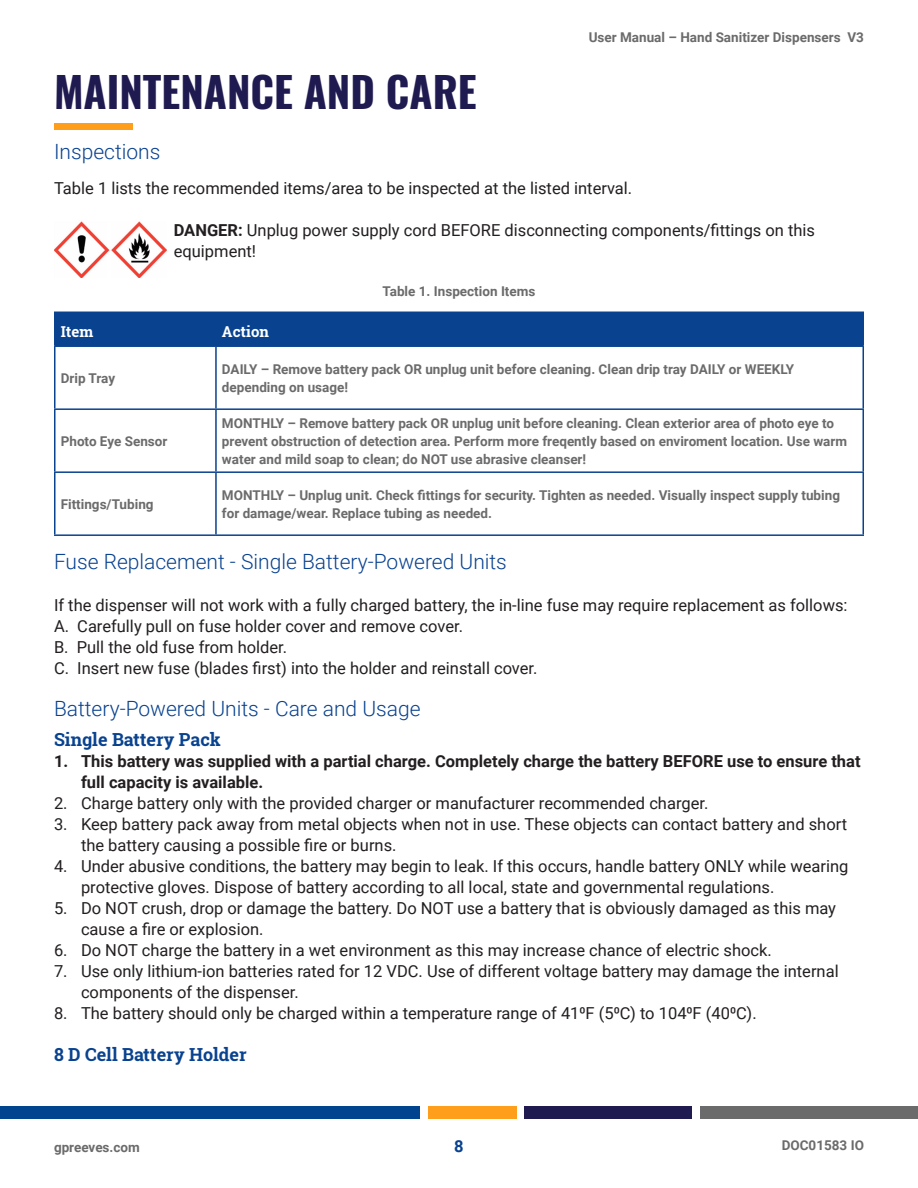
<style>
.page{position:relative;width:918px;height:1188px;background:#fff}
.page>*{position:absolute;margin:0;border:0;box-sizing:border-box;transform-origin:0 0}
.t1{font:700 42px "Oswald";color:#1f1a50}
.Sub_Header{font:300 21px "Roboto";color:#09428f}
.Tertiary_Heading{font:700 18px "Roboto Slab";color:#09428f}
.Body{font:16.5px/21px "Roboto";color:#231f20}
.t2{font:700 16.5px/21px "Roboto";color:#231f20}
.t3{font:700 16.5px "Roboto";color:#09428f}
.Table_Heading{font:700 15px "Roboto Slab";color:#fff}
.t4{font:700 13.5px/18px "Roboto";color:#6c6b6c}
.s1{font-weight:700}
</style>
<div class="page">
<div style="left:700px;top:1106px;width:218px;height:13px;background:#6c6b6c"></div>
<div style="left:0;top:1106px;width:419px;height:13px;background:#00438e"></div>
<div style="left:428px;top:1106px;width:89px;height:13px;background:#ff9e1b"></div>
<div style="left:525px;top:1106px;width:167px;height:13px;background:#1f1a50"></div>
<div style="left:56px;top:313px;width:806px;height:32px;background:#09428f"></div>
<hr style="left:54px;top:312px;width:162px;height:1px;background:#09428f">
<hr style="left:54px;top:313px;width:2px;height:32px;background:#09428f">
<hr style="left:216px;top:312px;width:648px;height:1px;background:#09428f">
<hr style="left:215px;top:313px;width:2px;height:32px;background:#09428f">
<hr style="left:862px;top:313px;width:2px;height:32px;background:#09428f">
<hr style="left:54px;top:345px;width:162px;height:2px;background:#09428f">
<hr style="left:54px;top:347px;width:2px;height:61px;background:#09428f">
<hr style="left:216px;top:345px;width:648px;height:2px;background:#09428f">
<hr style="left:215px;top:347px;width:2px;height:61px;background:#09428f">
<hr style="left:862px;top:347px;width:2px;height:61px;background:#09428f">
<hr style="left:54px;top:408px;width:162px;height:2px;background:#09428f">
<hr style="left:54px;top:410px;width:2px;height:61px;background:#09428f">
<hr style="left:216px;top:408px;width:648px;height:2px;background:#09428f">
<hr style="left:215px;top:410px;width:2px;height:61px;background:#09428f">
<hr style="left:862px;top:410px;width:2px;height:61px;background:#09428f">
<hr style="left:54px;top:471px;width:162px;height:2px;background:#09428f">
<hr style="left:54px;top:473px;width:2px;height:61px;background:#09428f">
<hr style="left:216px;top:471px;width:648px;height:2px;background:#09428f">
<hr style="left:215px;top:473px;width:2px;height:61px;background:#09428f">
<hr style="left:862px;top:473px;width:2px;height:61px;background:#09428f">
<hr style="left:54px;top:534px;width:162px;height:2px;background:#09428f">
<hr style="left:216px;top:534px;width:648px;height:2px;background:#09428f">
<img style="left:54px;top:221px;width:112px;height:57px">
<div style="left:54px;top:123px;width:79px;height:7px;background:#ff9e1b"></div>
<p class="t4" style="left:589px;top:28px;width:277px">User Manual – Hand Sanitizer Dispensers V3</p>
<p class="t1" style="left:54px;top:70px;width:424px">MAINTENANCE AND CARE</p>
<p class="Sub_Header" style="left:54px;top:137px;width:108px">Inspections</p>
<p class="Body" style="left:54px;top:177px;width:580px">Table 1 lists the recommended items/area to be inspected at the listed interval.</p>
<p class="Body" style="left:174px;top:219px;width:643px"><span class="s1">DANGER:</span> Unplug power supply cord BEFORE disconnecting components/fittings on this equipment!</p>
<p class="t4" style="left:383px;top:282px;width:154px">Table 1. Inspection Items</p>
<p class="Table_Heading" style="left:61px;top:321px;width:34px">Item</p>
<p class="Table_Heading" style="left:222px;top:321px;width:49px">Action</p>
<p class="t4" style="left:61px;top:368px;width:56px">Drip Tray</p>
<p class="t4" style="left:222px;top:359px;width:574px">DAILY – Remove battery pack OR unplug unit before cleaning. Clean drip tray DAILY or WEEKLY depending on usage!</p>
<p class="t4" style="left:61px;top:431px;width:108px">Photo Eye Sensor</p>
<p class="t4" style="left:222px;top:413px;width:627px">MONTHLY – Remove battery pack OR unplug unit before cleaning. Clean exterior area of photo eye to prevent obstruction of detection area. Perform more freqently based on enviroment location. Use warm water and mild soap to clean; do NOT use abrasive cleanser!</p>
<p class="t4" style="left:61px;top:494px;width:94px">Fittings/Tubing</p>
<p class="t4" style="left:222px;top:485px;width:620px">MONTHLY – Unplug unit. Check fittings for security. Tighten as needed. Visually inspect supply tubing for damage/wear. Replace tubing as needed.</p>
<p class="Sub_Header" style="left:54px;top:546px;width:454px">Fuse Replacement - Single Battery-Powered Units</p>
<p class="Body" style="left:54px;top:594px;width:795px">If the dispenser will not work with a fully charged battery, the in-line fuse may require replacement as follows:</p>
<p class="Body" style="left:54px;top:615px;width:411px">A. Carefully pull on fuse holder cover and remove cover.</p>
<p class="Body" style="left:54px;top:636px;width:235px">B. Pull the old fuse from holder.</p>
<p class="Body" style="left:54px;top:657px;width:485px">C. Insert new fuse (blades first) into the holder and reinstall cover.</p>
<p class="Sub_Header" style="left:54px;top:693px;width:368px">Battery-Powered Units - Care and Usage</p>
<p class="Tertiary_Heading" style="left:54px;top:727px;width:168px">Single Battery Pack</p>
<p class="t2" style="left:81px;top:750px;width:781px;text-indent:-27px">1. This battery was supplied with a partial charge. Completely charge the battery BEFORE use to ensure that full capacity is available.</p>
<p class="Body" style="left:54px;top:792px;width:656px">2. Charge battery only with the provided charger or manufacturer recommended charger.</p>
<p class="Body" style="left:81px;top:813px;width:768px;text-indent:-27px">3. Keep battery pack away from metal objects when not in use. These objects can contact battery and short the battery causing a possible fire or burns.</p>
<p class="Body" style="left:81px;top:855px;width:769px;text-indent:-27px">4. Under abusive conditions, the battery may begin to leak. If this occurs, handle battery ONLY while wearing protective gloves. Dispose of battery according to all local, state and governmental regulations.</p>
<p class="Body" style="left:81px;top:897px;width:757px;text-indent:-27px">5. Do NOT crush, drop or damage the battery. Do NOT use a battery that is obviously damaged as this may cause a fire or explosion.</p>
<p class="Body" style="left:54px;top:939px;width:719px">6. Do NOT charge the battery in a wet environment as this may increase chance of electric shock.</p>
<p class="Body" style="left:81px;top:960px;width:759px;text-indent:-27px">7. Use only lithium-ion batteries rated for 12 VDC. Use of different voltage battery may damage the internal components of the dispenser.</p>
<p class="Body" style="left:54px;top:1002px;width:704px">8. The battery should only be charged within a temperature range of 410F (50C) to 1040F (400C).</p>
<p class="Tertiary_Heading" style="left:54px;top:1042px;width:194px">8 D Cell Battery Holder</p>
<p class="t4" style="left:54px;top:1138px;width:87px">gpreeves.com</p>
<p class="t3" style="left:454px;top:1135px;width:11px">8</p>
<p class="t4" style="left:782px;top:1136px;width:84px">DOC01583 IO</p>
</div>
